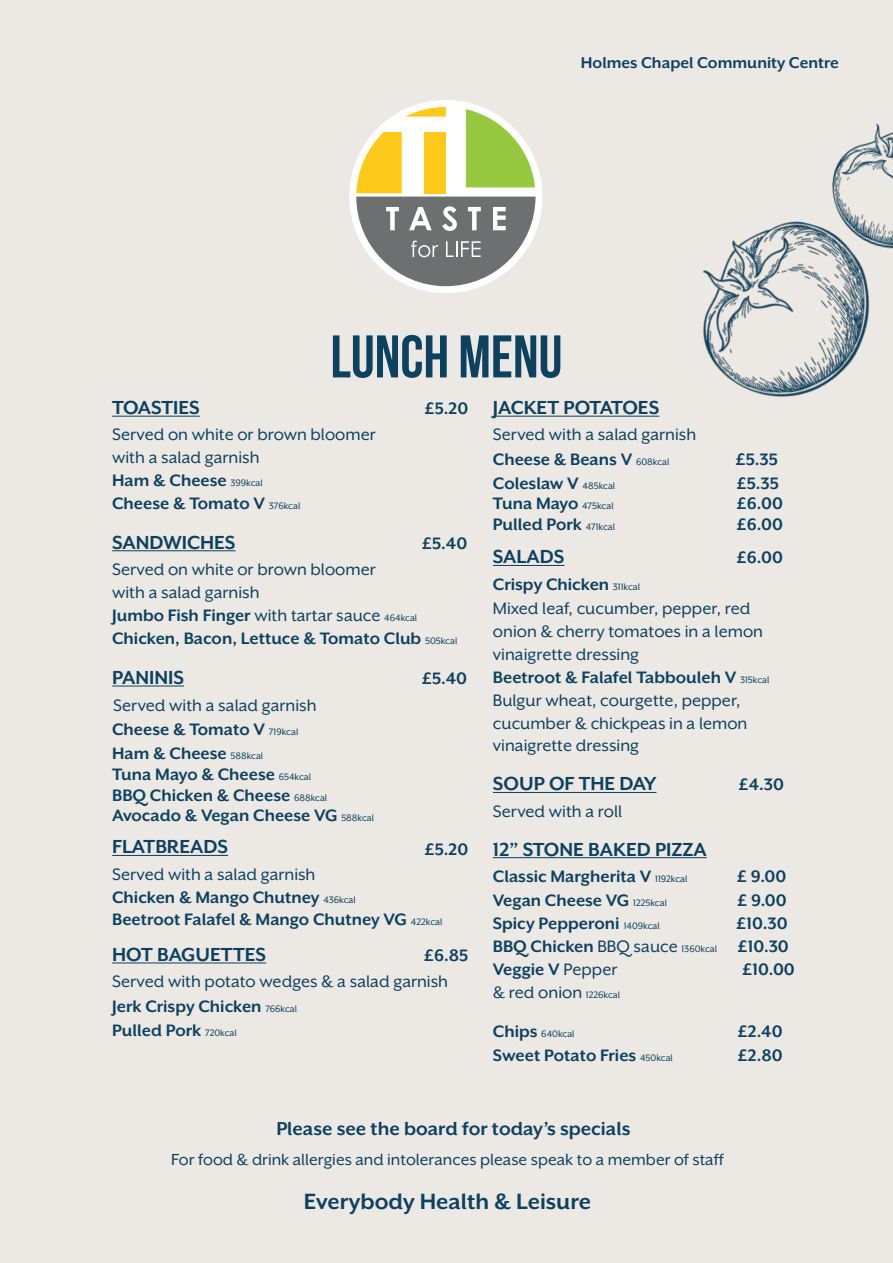
<style>
.page{position:relative;width:893px;height:1263px;background:#ece8e3}
.page>*{position:absolute;margin:0;border:0;box-sizing:border-box;transform-origin:0 0}
.t1{font:700 60px "Bebas Neue";color:#0c4160}
.t2{font:700 25.35px "Mr Eaves XL San OT";color:#0c4160}
.t3{font:700 21.75px "Mr Eaves XL San OT";color:#0c4160}
.t4{font:700 21.6px "Mr Eaves XL San OT";color:#0c4160}
.t5{font:19.05px/23.1px "Mr Eaves XL San OT";color:#0c4160}
.t6{font:700 19.05px/23px "Mr Eaves XL San OT";color:#0c4160}
.t7{font:18.45px "Mr Eaves XL San OT";color:#0c4160}
.t8{font:700 18px "Mr Eaves XL San OT";color:#0c4160}
.t9{font:10.8px "Mr Eaves XL San OT";color:#0c4160}
.s1{font-weight:700}
.s2{font-size:10.8px}
.s3{font-weight:400}
.s4{font-weight:400;font-size:10.8px}
.s5{font-weight:700;font-size:19.05px}
</style>
<div class="page">
<hr style="left:112px;top:416px;width:88px;height:1px;background:#0c4160">
<hr style="left:493px;top:792px;width:163px;height:1px;background:#0c4160">
<hr style="left:112px;top:550px;width:124px;height:1px;background:#0c4160">
<hr style="left:112px;top:855px;width:116px;height:1px;background:#0c4160">
<hr style="left:112px;top:686px;width:72px;height:1px;background:#0c4160">
<hr style="left:493px;top:416px;width:166px;height:1px;background:#0c4160">
<hr style="left:112px;top:963px;width:154px;height:1px;background:#0c4160">
<hr style="left:493px;top:565px;width:71px;height:1px;background:#0c4160">
<div style="left:349px;top:100px;width:193px;height:193px;background:#fff;border-radius:50%"></div>
<svg style="left:356px;top:107px;width:179px;height:179px"></svg>
<hr style="left:493px;top:857px;width:214px;height:1px;background:#0c4160">
<img style="left:617px;top:221px;width:253px;height:196px">
<img style="left:809px;top:123px;width:84px;height:167px">
<p class="t8" style="left:581px;top:53px;width:260px">Holmes Chapel Community Centre</p>
<h1 class="t1" style="left:330px;top:324px;width:233px">LUNCH MENU</h1>
<p class="t3" style="left:112px;top:395px;width:89px">TOASTIES</p>
<p class="t6" style="left:425px;top:397px;width:45px">£5.20</p>
<p class="t5" style="left:112px;top:423px;width:265px">Served on white or brown bloomer with a salad garnish<br><span class="s1">Ham &amp; Cheese</span> <span class="s2">399kcal<br></span><span class="s1">Cheese &amp; Tomato V</span> <span class="s2">376kcal</span></p>
<p class="t3" style="left:112px;top:530px;width:125px">SANDWICHES</p>
<p class="t6" style="left:422px;top:531px;width:47px">£5.40</p>
<p class="t5" style="left:112px;top:558px;width:347px">Served on white or brown bloomer<br>with a salad garnish<br><span class="s1">Jumbo Fish Finger</span> with tartar sauce <span class="s2">464kcal </span><span class="s1">Chicken, Bacon, Lettuce &amp; Tomato Club</span> <span class="s2">505kcal</span></p>
<p class="t3" style="left:112px;top:665px;width:73px">PANINIS</p>
<p class="t6" style="left:422px;top:667px;width:47px">£5.40</p>
<p class="t6" style="left:112px;top:694px;width:206px;line-height:23.9px"><span class="s3">Served with a salad garnish<br></span>Cheese &amp; Tomato V <span class="s4">719kcal<br></span>Ham &amp; Cheese <span class="s4">588kcal</span></p>
<p class="t6" style="left:112px;top:764px;width:263px;line-height:20.7px">Tuna Mayo &amp; Cheese <span class="s4">654kcal<br></span>BBQ Chicken &amp; Cheese <span class="s4">688kcal<br></span>Avocado &amp; Vegan Cheese VG <span class="s4">588kcal</span></p>
<p class="t3" style="left:112px;top:834px;width:117px">FLATBREADS</p>
<p class="t6" style="left:112px;top:862px;width:332px"><span class="s3">Served with a salad garnish<br></span>Chicken &amp; Mango Chutney <span class="s4">436kcal<br></span>Beetroot Falafel &amp; Mango Chutney VG <span class="s4">422kcal</span></p>
<p class="t6" style="left:425px;top:837px;width:45px">£5.20</p>
<p class="t3" style="left:112px;top:942px;width:155px">HOT BAGUETTES</p>
<p class="t6" style="left:424px;top:944px;width:46px">£6.85</p>
<p class="t5" style="left:112px;top:969px;width:337px;line-height:24.5px">Served with potato wedges &amp; a salad garnish<br><span class="s1">Jerk Crispy Chicken</span> <span class="s2">766kcal<br></span><span class="s1">Pulled Pork</span> <span class="s2">720kcal</span></p>
<p class="t3" style="left:493px;top:395px;width:168px">JACKET POTATOES</p>
<p class="t5" style="left:493px;top:423px;width:205px;line-height:24.5px">Served with a salad garnish<br><span class="s1">Cheese &amp; Beans V</span> <span class="s2">608kcal</span></p>
<p class="t6" style="left:736px;top:448px;width:44px">£5.35</p>
<p class="t6" style="left:493px;top:472px;width:124px">Coleslaw V <span class="s4">485kcal</span></p>
<p class="t6" style="left:737px;top:472px;width:44px">£5.35</p>
<p class="t6" style="left:493px;top:492px;width:122px">Tuna Mayo <span class="s4">475kcal</span></p>
<p class="t6" style="left:737px;top:492px;width:48px">£6.00</p>
<p class="t6" style="left:493px;top:513px;width:124px">Pulled Pork <span class="s4">471kcal</span></p>
<p class="t6" style="left:737px;top:513px;width:48px">£6.00</p>
<p class="t3" style="left:493px;top:545px;width:73px">SALADS</p>
<p class="t6" style="left:737px;top:546px;width:48px">£6.00</p>
<p class="t5" style="left:493px;top:572px;width:278px"><span class="s1">Crispy Chicken</span> <span class="s2">311kcal<br></span>Mixed leaf, cucumber, pepper, red onion &amp; cherry tomatoes in a lemon vinaigrette dressing<br><span class="s1">Beetroot &amp; Falafel Tabbouleh V</span> <span class="s2">315kcal<br></span>Bulgur wheat, courgette, pepper, cucumber &amp; chickpeas in a lemon vinaigrette dressing</p>
<p class="t3" style="left:493px;top:772px;width:165px">SOUP OF THE DAY</p>
<p class="t6" style="left:739px;top:773px;width:47px">£4.30</p>
<p class="t5" style="left:493px;top:799px;width:131px">Served with a roll</p>
<p class="t3" style="left:493px;top:837px;width:215px">12” STONE BAKED PIZZA</p>
<p class="t6" style="left:493px;top:865px;width:196px">Classic Margherita V <span class="s4">1192kcal</span></p>
<p class="t6" style="left:737px;top:865px;width:51px">£ 9.00</p>
<p class="t6" style="left:493px;top:889px;width:176px">Vegan Cheese VG <span class="s4">1225kcal</span></p>
<p class="t6" style="left:737px;top:889px;width:51px">£ 9.00</p>
<p class="t6" style="left:493px;top:912px;width:168px">Spicy Pepperoni <span class="s4">1409kcal</span></p>
<p class="t6" style="left:493px;top:912px;width:297px;text-align:justify;text-indent:244px">£10.30<br>BBQ Chicken <span class="s3">BBQ sauce</span> <span class="s4">1360kcal</span> £10.30<br>Veggie V <span class="s3">Pepper</span></p>
<p class="t6" style="left:742px;top:958px;width:54px">£10.00</p>
<p class="t5" style="left:493px;top:981px;width:129px">&amp; red onion <span class="s2">1226kcal</span></p>
<p class="t9" style="left:493px;top:1028px;width:83px"><span class="s5">Chips</span> 640kcal</p>
<p class="t6" style="left:738px;top:1020px;width:46px">£2.40</p>
<p class="t6" style="left:493px;top:1044px;width:181px">Sweet Potato Fries <span class="s4">450kcal</span></p>
<p class="t6" style="left:738px;top:1044px;width:46px">£2.80</p>
<p class="t4" style="left:276px;top:1116px;width:355px">Please see the board for today’s specials</p>
<p class="t7" style="left:171px;top:1149px;width:554px">For food &amp; drink allergies and intolerances please speak to a member of staff</p>
<h2 class="t2" style="left:304px;top:1187px;width:289px">Everybody Health &amp; Leisure</h2>
</div>
